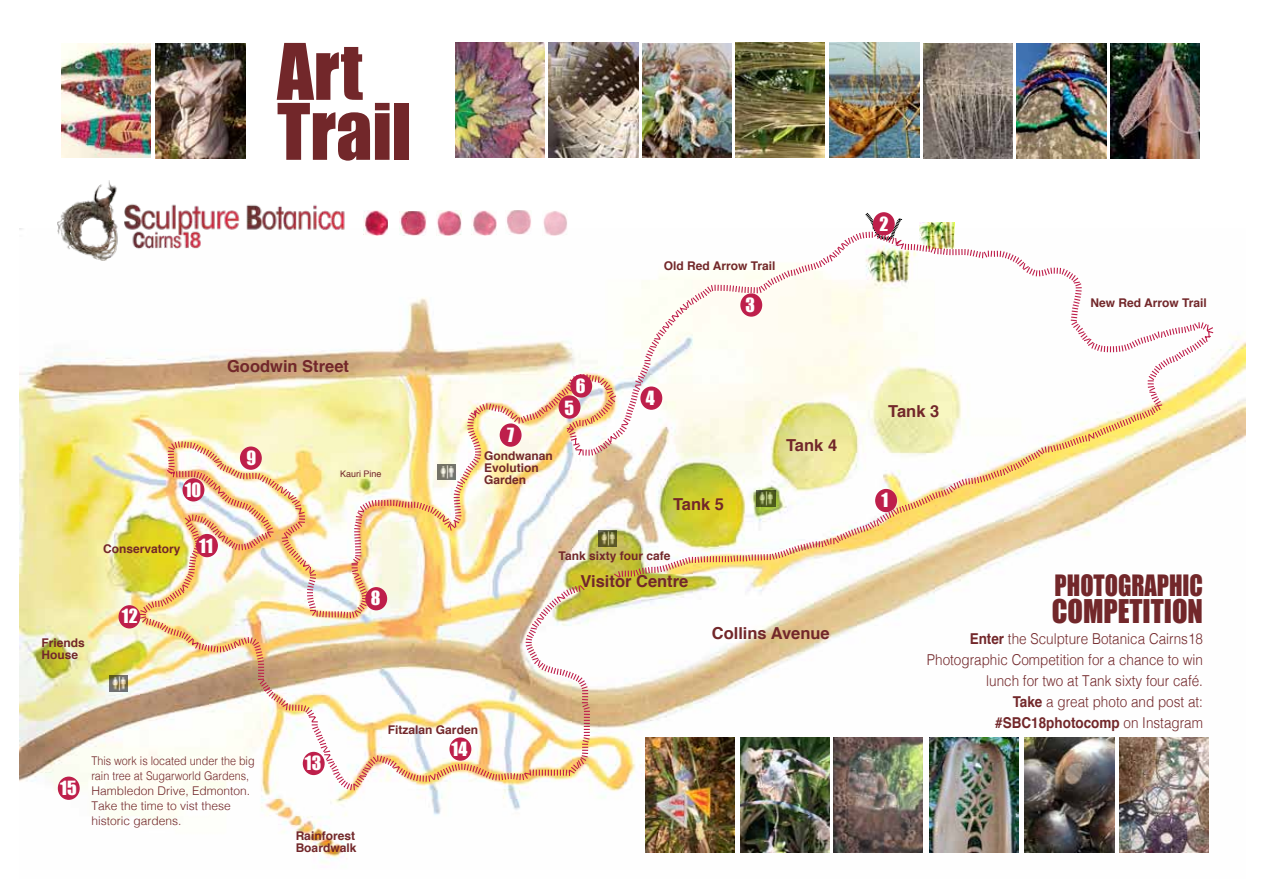
<style>
.page{position:relative;width:1263px;height:893px;background:#fff}
.page>*{position:absolute;margin:0;border:0;box-sizing:border-box;transform-origin:0 0}
.t1{font:72px/60px "Impact";color:#72272a}
.t2{font:30px "Impact";color:#72272a;scale:.95 1}
.t3{font:27px "Impact";color:#72272a;scale:.9 1}
.t4{font:18px "Impact";color:#fff}
.t5{font:700 16.5px "Helvetica";color:#72272a}
.t6{font:300 15px/21px "Helvetica";color:#72272a;text-align:right;scale:.9 1}
.t7{font:700 12px/12px "Helvetica";color:#72272a}
.t8{font:300 12px/15px "Helvetica";color:#72272a;scale:.9 1}
.t9{font:9px "Helvetica";color:#72272a}
.s1{font-weight:700}
</style>
<div class="page">
<img style="left:19px;top:229px;width:1226px;height:635px">
<img style="left:58px;top:180px;width:292px;height:81px">
<svg style="left:566px;top:231px;width:307px;height:172px"></svg>
<img style="left:617px;top:403px;width:545px;height:176px">
<svg style="left:865px;top:212px;width:38px;height:29px"></svg>
<img style="left:363px;top:210px;width:25px;height:25px">
<img style="left:399px;top:211px;width:27px;height:24px">
<img style="left:436px;top:210px;width:25px;height:25px">
<img style="left:471px;top:210px;width:25px;height:25px">
<img style="left:505px;top:210px;width:27px;height:24px">
<img style="left:542px;top:211px;width:26px;height:24px">
<div style="left:876px;top:490px;width:20px;height:21px;background:#be1f4b;border-radius:50%"></div>
<div style="left:875px;top:489px;width:22px;height:23px;border:2px solid #be1f4b;border-radius:50%"></div>
<div style="left:874px;top:213px;width:20px;height:22px;background:#be1f4b;border-radius:50%"></div>
<div style="left:873px;top:212px;width:22px;height:23px;border:2px solid #be1f4b;border-radius:50%"></div>
<img style="left:736px;top:43px;width:89px;height:115px">
<img style="left:834px;top:737px;width:89px;height:115px">
<img style="left:643px;top:43px;width:89px;height:115px">
<img style="left:1025px;top:737px;width:89px;height:115px">
<img style="left:830px;top:43px;width:89px;height:115px">
<img style="left:923px;top:43px;width:89px;height:115px">
<img style="left:1017px;top:44px;width:89px;height:114px">
<img style="left:1110px;top:44px;width:89px;height:115px">
<img style="left:156px;top:44px;width:89px;height:115px">
<img style="left:549px;top:43px;width:89px;height:115px">
<img style="left:930px;top:737px;width:89px;height:115px">
<img style="left:455px;top:43px;width:89px;height:115px">
<img style="left:740px;top:737px;width:90px;height:115px">
<img style="left:62px;top:43px;width:89px;height:114px">
<img style="left:1120px;top:737px;width:89px;height:115px">
<div style="left:741px;top:294px;width:20px;height:22px;background:#be1f4b;border-radius:50%"></div>
<div style="left:740px;top:293px;width:22px;height:24px;border:2px solid #be1f4b;border-radius:50%"></div>
<div style="left:641px;top:387px;width:20px;height:22px;background:#be1f4b;border-radius:50%"></div>
<div style="left:640px;top:386px;width:22px;height:24px;border:2px solid #be1f4b;border-radius:50%"></div>
<div style="left:119px;top:606px;width:21px;height:22px;background:#be1f4b;border-radius:50%"></div>
<div style="left:119px;top:605px;width:21px;height:23px;border:2px solid #be1f4b;border-radius:50%"></div>
<div style="left:59px;top:777px;width:20px;height:22px;background:#be1f4b;border-radius:50%"></div>
<div style="left:58px;top:777px;width:22px;height:23px;border:2px solid #be1f4b;border-radius:50%"></div>
<img style="left:109px;top:676px;width:19px;height:15px">
<img style="left:757px;top:491px;width:18px;height:16px">
<img style="left:919px;top:222px;width:35px;height:8px">
<svg style="left:873px;top:230px;width:341px;height:178px"></svg>
<img style="left:139px;top:373px;width:478px;height:319px">
<img style="left:264px;top:584px;width:327px;height:207px">
<img style="left:645px;top:737px;width:90px;height:115px">
<h1 class="t1" style="left:277px;top:40px;width:136px">Art<br>Trail</h1>
<p class="t5" style="left:227px;top:353px;width:123px">Goodwin Street</p>
<p class="t4" style="left:185px;top:476px;width:18px">10</p>
<p class="t7" style="left:103px;top:543px;width:79px">Conservatory</p>
<p class="t4" style="left:199px;top:532px;width:15px">11</p>
<p class="t7" style="left:42px;top:637px;width:45px">Friends<br>House</p>
<p class="t4" style="left:122px;top:602px;width:17px">12</p>
<p class="t4" style="left:246px;top:444px;width:11px">9</p>
<p class="t9" style="left:340px;top:466px;width:43px">Kauri Pine</p>
<p class="t4" style="left:371px;top:584px;width:11px">8</p>
<p class="t7" style="left:664px;top:259px;width:113px">Old Red Arrow Trail</p>
<p class="t4" style="left:746px;top:291px;width:11px">3</p>
<p class="t4" style="left:507px;top:421px;width:9px">7</p>
<p class="t7" style="left:484px;top:450px;width:70px">Gondwanan<br>Evolution<br>Garden</p>
<p class="t4" style="left:576px;top:372px;width:11px">6</p>
<p class="t4" style="left:564px;top:393px;width:11px">5</p>
<p class="t4" style="left:646px;top:384px;width:10px">4</p>
<p class="t5" style="left:673px;top:491px;width:53px">Tank 5</p>
<p class="t7" style="left:559px;top:550px;width:113px">Tank sixty four cafe</p>
<p class="t5" style="left:580px;top:568px;width:109px">Visitor Centre</p>
<p class="t5" style="left:786px;top:432px;width:53px">Tank 4</p>
<p class="t5" style="left:712px;top:620px;width:119px">Collins Avenue</p>
<p class="t7" style="left:388px;top:723px;width:92px">Fitzalan Garden</p>
<p class="t4" style="left:60px;top:774px;width:18px">15</p>
<p class="t8" style="left:91px;top:753px;width:183px">This work is located under the big rain tree at Sugarworld Gardens,<br>Hambledon Drive, Edmonton.<br>Take the time to vist these historic gardens.</p>
<p class="t4" style="left:305px;top:749px;width:18px">13</p>
<p class="t7" style="left:296px;top:830px;width:62px">Rainforest<br>Boardwalk</p>
<p class="t4" style="left:452px;top:735px;width:17px">14</p>
<p class="t4" style="left:879px;top:210px;width:11px">2</p>
<p class="t5" style="left:888px;top:398px;width:53px">Tank 3</p>
<p class="t4" style="left:881px;top:486px;width:8px">1</p>
<p class="t7" style="left:1090px;top:297px;width:118px">New Red Arrow Trail</p>
<h3 class="t3" style="left:1055px;top:564px;width:166px">PHOTOGRAPHIC</h3>
<h2 class="t2" style="left:1052px;top:588px;width:161px">COMPETITION</h2>
<p class="t6" style="left:927px;top:627px;width:308px"><span class="s1">Enter</span> the Sculpture Botanica Cairns18<br>Photographic Competition for a chance to win lunch for two at Tank sixty four café.<br><span class="s1">Take</span> a great photo and post at: <span class="s1">#SBC18photocomp</span> on Instagram</p>
</div>
